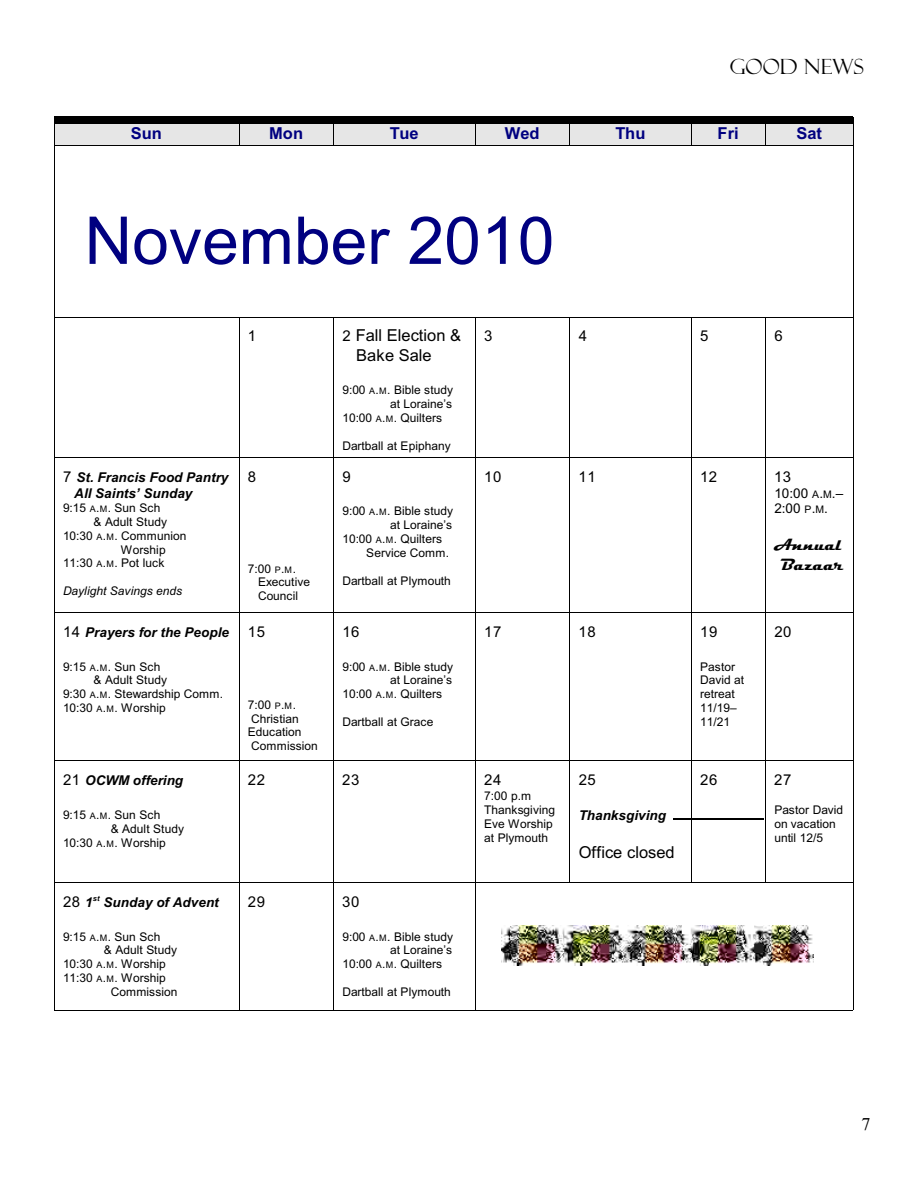
<style>
.page{position:relative;width:918px;height:1188px;background:#fff}
.page>*{position:absolute;margin:0;border:0;box-sizing:border-box;transform-origin:0 0}
.t1{font:66px "Arial";color:#000080}
.t2{font:21px "Felix Titling";color:#000}
.t3{font:18px "Times New Roman";color:#000}
.t4{font:16.5px/19px "Arial";color:#000}
.t5{font:700 16.5px "Arial";color:#000080}
.t6{font:700 16.5px/20px "Magneto";color:#000;text-align:center}
.t7{font:15px "Arial";letter-spacing:.035em;color:#000}
.t8{font:italic 700 13.5px/16.2px "Arial";color:#000}
.t9{font:13.5px/15.3px "Arial";color:#000}
.t10{font:12px/13.8px "Arial";color:#000}
.t11{font:italic 12px "Arial";color:#000}
.t12{font:italic 700 7.5px "Arial";color:#000}
.s1{font-weight:400;font-style:normal;font-size:15px}
.s2{font-size:9px}
.s3{font-size:15px}
.s4{font-size:10.5px}
</style>
<div class="page">
<div style="left:54px;top:117px;width:185px;height:28px;background:#e6e6e6"></div>
<div style="left:54px;top:117px;width:185px;height:7px;background:#000"></div>
<div style="left:239px;top:117px;width:94px;height:28px;background:#e6e6e6"></div>
<div style="left:239px;top:117px;width:94px;height:7px;background:#000"></div>
<div style="left:334px;top:117px;width:141px;height:28px;background:#e6e6e6"></div>
<div style="left:334px;top:117px;width:141px;height:7px;background:#000"></div>
<div style="left:475px;top:117px;width:95px;height:28px;background:#e6e6e6"></div>
<div style="left:475px;top:117px;width:95px;height:7px;background:#000"></div>
<div style="left:570px;top:117px;width:121px;height:28px;background:#e6e6e6"></div>
<div style="left:570px;top:117px;width:121px;height:7px;background:#000"></div>
<div style="left:691px;top:117px;width:74px;height:28px;background:#e6e6e6"></div>
<div style="left:691px;top:117px;width:74px;height:7px;background:#000"></div>
<div style="left:766px;top:117px;width:87px;height:28px;background:#e6e6e6"></div>
<div style="left:766px;top:117px;width:87px;height:7px;background:#000"></div>
<hr style="left:673px;top:818px;width:90px;height:2px;background:#000">
<img style="left:502px;top:926px;width:312px;height:39px">
<h2 class="t2" style="left:730px;top:54px;width:136px">GOOD NEWS</h2>
<h3 class="t5" style="left:131px;top:127px;width:33px">Sun</h3>
<h3 class="t5" style="left:269px;top:127px;width:36px">Mon</h3>
<h3 class="t5" style="left:390px;top:127px;width:31px">Tue</h3>
<h3 class="t5" style="left:505px;top:127px;width:36px">Wed</h3>
<h3 class="t5" style="left:615px;top:127px;width:32px">Thu</h3>
<h3 class="t5" style="left:718px;top:127px;width:23px">Fri</h3>
<h3 class="t5" style="left:796px;top:127px;width:27px">Sat</h3>
<h1 class="t1" style="left:85px;top:216px;width:471px">November 2010</h1>
<p class="t8" style="left:74px;top:470px;width:156px;text-indent:-11px"><span class="s1">7</span> St. Francis Food Pantry<br>All Saints’ Sunday</p>
<p class="t10" style="left:63px;top:502px;width:99px">9:15 <span class="s2">A</span>.<span class="s2">M</span>. Sun Sch</p>
<p class="t10" style="left:94px;top:516px;width:75px">&amp; Adult Study</p>
<p class="t10" style="left:63px;top:530px;width:125px">10:30 <span class="s2">A</span>.<span class="s2">M</span>. Communion</p>
<p class="t10" style="left:121px;top:543px;width:46px">Worship</p>
<p class="t10" style="left:63px;top:557px;width:103px">11:30 <span class="s2">A</span>.<span class="s2">M</span>. Pot luck</p>
<p class="t11" style="left:63px;top:587px;width:121px">Daylight Savings ends</p>
<p class="t8" style="left:63px;top:625px;width:167px"><span class="s1">14</span> Prayers for the People</p>
<p class="t10" style="left:63px;top:660px;width:99px">9:15 <span class="s2">A</span>.<span class="s2">M</span>. Sun Sch</p>
<p class="t10" style="left:94px;top:674px;width:75px">&amp; Adult Study</p>
<p class="t10" style="left:63px;top:688px;width:162px">9:30 <span class="s2">A</span>.<span class="s2">M</span>. Stewardship Comm.</p>
<p class="t10" style="left:63px;top:702px;width:104px">10:30 <span class="s2">A</span>.<span class="s2">M</span>. Worship</p>
<p class="t8" style="left:63px;top:774px;width:122px"><span class="s1">21</span> OCWM offering</p>
<p class="t10" style="left:63px;top:809px;width:99px">9:15 <span class="s2">A</span>.<span class="s2">M</span>. Sun Sch</p>
<p class="t10" style="left:111px;top:823px;width:75px">&amp; Adult Study</p>
<p class="t10" style="left:63px;top:837px;width:104px">10:30 <span class="s2">A</span>.<span class="s2">M</span>. Worship</p>
<p class="t12" style="left:93px;top:896px;width:8px">st</p>
<p class="t10" style="left:63px;top:930px;width:99px">9:15 <span class="s2">A</span>.<span class="s2">M</span>. Sun Sch</p>
<p class="t10" style="left:104px;top:944px;width:75px">&amp; Adult Study</p>
<p class="t10" style="left:63px;top:958px;width:104px">10:30 <span class="s2">A</span>.<span class="s2">M</span>. Worship</p>
<p class="t10" style="left:63px;top:972px;width:104px">11:30 <span class="s2">A</span>.<span class="s2">M</span>. Worship</p>
<p class="t10" style="left:111px;top:986px;width:68px">Commission</p>
<p class="t8" style="left:63px;top:895px;width:157px"><span class="s1">28</span> 1 Sunday of Advent</p>
<p class="t7" style="left:248px;top:331px;width:10px">1</p>
<h3 class="t4" style="left:356px;top:328px;width:106px;text-indent:-14px"><span class="s3">2</span> Fall Election &amp;<br>Bake Sale</h3>
<p class="t10" style="left:342px;top:384px;width:112px">9:00 <span class="s2">A</span>.<span class="s2">M</span>. Bible study</p>
<p class="t10" style="left:390px;top:398px;width:63px">at Loraine’s</p>
<p class="t10" style="left:342px;top:412px;width:101px">10:00 <span class="s2">A</span>.<span class="s2">M</span>. Quilters</p>
<p class="t10" style="left:342px;top:440px;width:110px">Dartball at Epiphany</p>
<p class="t7" style="left:248px;top:471px;width:10px">8</p>
<p class="t10" style="left:258px;top:563px;width:54px;text-indent:-10px">7:00 <span class="s2">P</span>.<span class="s2">M</span>.<br>Executive<br>Council</p>
<p class="t7" style="left:248px;top:626px;width:19px">15</p>
<p class="t10" style="left:248px;top:699px;width:72px">7:00 <span class="s2">P</span>.<span class="s2">M</span>.<br>Christian<br>Education<br>Commission</p>
<p class="t7" style="left:342px;top:471px;width:10px">9</p>
<p class="t10" style="left:342px;top:505px;width:112px">9:00 <span class="s2">A</span>.<span class="s2">M</span>. Bible study</p>
<p class="t10" style="left:390px;top:519px;width:63px">at Loraine’s</p>
<p class="t10" style="left:342px;top:533px;width:101px">10:00 <span class="s2">A</span>.<span class="s2">M</span>. Quilters</p>
<p class="t10" style="left:366px;top:547px;width:84px">Service Comm.</p>
<p class="t10" style="left:342px;top:575px;width:110px">Dartball at Plymouth</p>
<p class="t7" style="left:342px;top:626px;width:19px">16</p>
<p class="t10" style="left:342px;top:660px;width:112px">9:00 <span class="s2">A</span>.<span class="s2">M</span>. Bible study</p>
<p class="t10" style="left:390px;top:674px;width:63px">at Loraine’s</p>
<p class="t10" style="left:342px;top:688px;width:101px">10:00 <span class="s2">A</span>.<span class="s2">M</span>. Quilters</p>
<p class="t10" style="left:342px;top:716px;width:93px">Dartball at Grace</p>
<p class="t7" style="left:484px;top:331px;width:10px">3</p>
<p class="t7" style="left:579px;top:331px;width:10px">4</p>
<p class="t7" style="left:700px;top:331px;width:10px">5</p>
<p class="t7" style="left:774px;top:331px;width:10px">6</p>
<p class="t7" style="left:484px;top:471px;width:19px">10</p>
<p class="t7" style="left:579px;top:471px;width:19px">11</p>
<p class="t7" style="left:700px;top:471px;width:19px">12</p>
<p class="t7" style="left:774px;top:471px;width:19px">13</p>
<p class="t9" style="left:774px;top:486px;width:70px">10:00 <span class="s4">A</span>.<span class="s4">M</span>.–<br>2:00 <span class="s4">P</span>.<span class="s4">M</span>.</p>
<h3 class="t6" style="left:774px;top:535px;width:71px">Annual<br>Bazaar</h3>
<p class="t7" style="left:484px;top:626px;width:19px">17</p>
<p class="t7" style="left:579px;top:626px;width:19px">18</p>
<p class="t7" style="left:700px;top:626px;width:19px">19</p>
<p class="t10" style="left:700px;top:660px;width:45px">Pastor<br>David at retreat<br>11/19–<br>11/21</p>
<p class="t7" style="left:774px;top:626px;width:19px">20</p>
<p class="t7" style="left:248px;top:774px;width:19px">22</p>
<p class="t7" style="left:342px;top:774px;width:19px">23</p>
<p class="t7" style="left:484px;top:774px;width:19px">24</p>
<p class="t10" style="left:484px;top:790px;width:72px">7:00 p.m<br>Thanksgiving<br>Eve Worship at Plymouth</p>
<p class="t7" style="left:248px;top:896px;width:19px">29</p>
<p class="t7" style="left:342px;top:896px;width:19px">30</p>
<p class="t10" style="left:342px;top:930px;width:112px">9:00 <span class="s2">A</span>.<span class="s2">M</span>. Bible study</p>
<p class="t10" style="left:390px;top:944px;width:63px">at Loraine’s</p>
<p class="t10" style="left:342px;top:958px;width:101px">10:00 <span class="s2">A</span>.<span class="s2">M</span>. Quilters</p>
<p class="t10" style="left:342px;top:986px;width:110px">Dartball at Plymouth</p>
<p class="t7" style="left:579px;top:774px;width:19px">25</p>
<p class="t8" style="left:579px;top:809px;width:89px">Thanksgiving</p>
<h3 class="t4" style="left:579px;top:844px;width:98px">Office closed</h3>
<p class="t7" style="left:700px;top:774px;width:19px">26</p>
<p class="t7" style="left:774px;top:774px;width:19px">27</p>
<p class="t10" style="left:774px;top:804px;width:70px">Pastor David on vacation until 12/5</p>
<h3 class="t3" style="left:862px;top:1117px;width:10px">7</h3>
</div>
